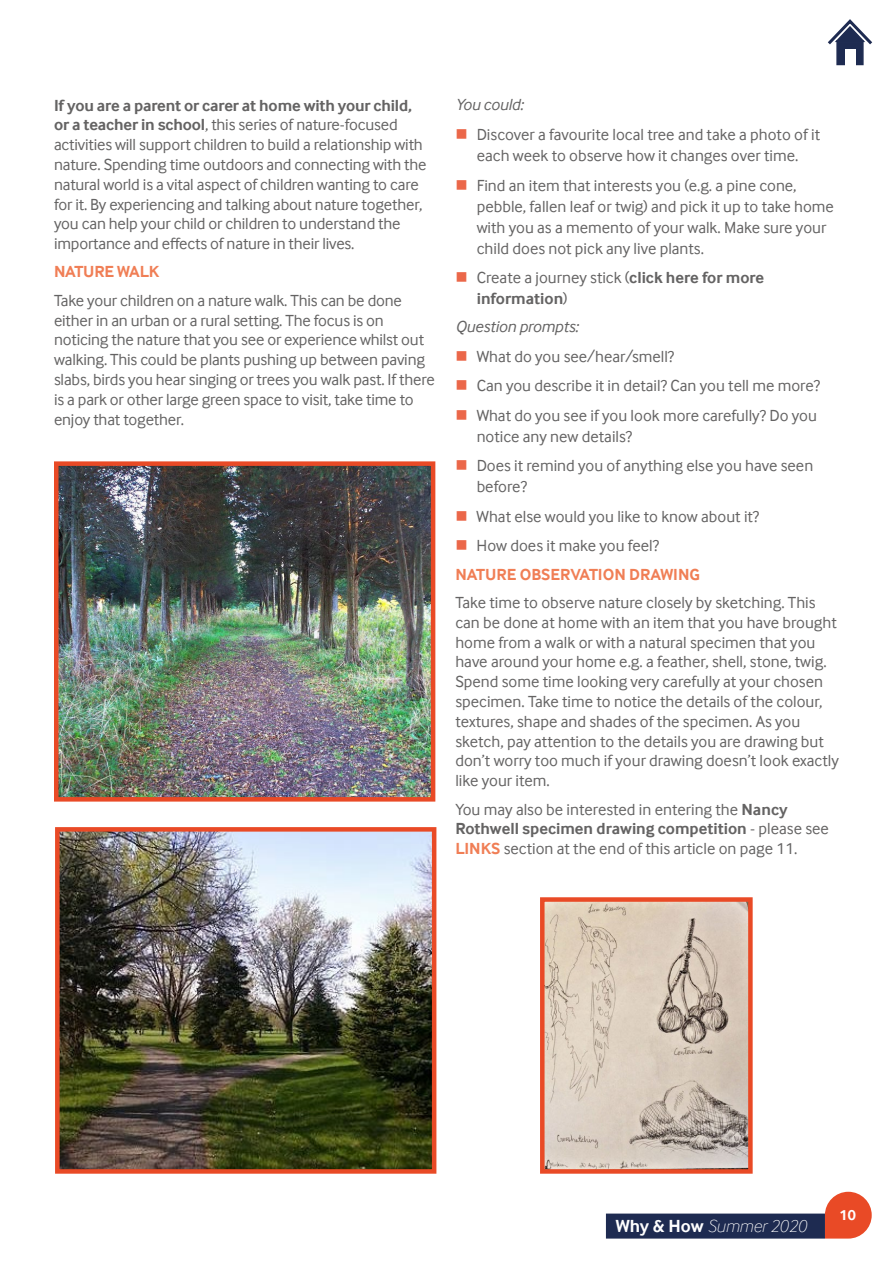
<style>
.page{position:relative;width:893px;height:1263px;background:#fff}
.page>*{position:absolute;margin:0;border:0;box-sizing:border-box;transform-origin:0 0}
.t1{font:italic 100 18px "Inter Face";color:#fff}
.t2{font:16.5px/19.8px "Inter Face";color:#646363}
.t3{font:700 16.5px/21px "Inter Face";color:#646363}
.t4{font:700 16.5px "Inter Face";color:#f07e55}
.t5{font:italic 16.5px "Inter Face";letter-spacing:-.01em;color:#646363}
.t6{font:700 15px "Inter Face";color:#fff}
.s1{font-weight:700}
.s2{font-weight:400}
.s3{font-weight:700;color:#f07e55}
.s4{font-weight:700;font-style:normal}
</style>
<div class="page">
<svg style="left:825px;top:1192px;width:47px;height:46px;background:#ec6648"></svg>
<div style="left:607px;top:1214px;width:217px;height:24px;background:#1e2b51"></div>
<div style="left:606px;top:1213px;width:219px;height:25px;border:2px solid #1e2b51"></div>
<svg style="left:828px;top:19px;width:45px;height:26px"></svg>
<div style="left:836px;top:41px;width:28px;height:24px;background:#1e2b51;border:2px solid #1e2b51"></div>
<div style="left:845px;top:49px;width:10px;height:21px;background:#fff"></div>
<img style="left:59px;top:466px;width:371px;height:330px">
<div style="left:54px;top:461px;width:381px;height:340px;border:4px solid #e94a26"></div>
<img style="left:60px;top:832px;width:371px;height:337px">
<div style="left:55px;top:827px;width:381px;height:347px;border:4px solid #e94a26"></div>
<img style="left:545px;top:902px;width:203px;height:267px">
<div style="left:540px;top:897px;width:213px;height:277px;border:4px solid #e94a26"></div>
<p class="t2" style="left:54px;top:95px;width:374px"><span class="s1">If you are a parent or carer at home with your child, or a teacher in school</span>, this series of nature-focused activities will support children to build a relationship with nature. Spending time outdoors and connecting with the natural world is a vital aspect of children wanting to care for it. By experiencing and talking about nature together, you can help your child or children to understand the importance and effects of nature in their lives.</p>
<p class="t4" style="left:54px;top:262px;width:107px">NATURE WALK</p>
<p class="t2" style="left:54px;top:290px;width:382px">Take your children on a nature walk. This can be done either in an urban or a rural setting. The focus is on noticing the nature that you see or experience whilst out walking. This could be plants pushing up between paving slabs, birds you hear singing or trees you walk past. If there is a park or other large green space to visit, take time to enjoy that together.</p>
<p class="t5" style="left:455px;top:96px;width:69px">You could:</p>
<p class="t2" style="left:477px;top:124px;width:345px;line-height:21px">Discover a favourite local tree and take a photo of it each week to observe how it changes over time.</p>
<p class="t2" style="left:477px;top:174px;width:359px;line-height:21px">Find an item that interests you (e.g. a pine cone, pebble, fallen leaf or twig) and pick it up to take home with you as a memento of your walk. Make sure your child does not pick any live plants.</p>
<p class="t3" style="left:477px;top:267px;width:289px"><span class="s2">Create a journey stick (</span>click here for more information<span class="s2">)</span></p>
<p class="t5" style="left:455px;top:317px;width:124px">Question prompts:</p>
<p class="t2" style="left:477px;top:341px;width:345px;line-height:29.5px">What do you see/hear/smell?<br>Can you describe it in detail? Can you tell me more?<br>What do you see if you look more carefully? Do you</p>
<p class="t2" style="left:477px;top:421px;width:338px;line-height:29.5px">notice any new details?<br>Does it remind you of anything else you have seen</p>
<p class="t2" style="left:477px;top:472px;width:284px;line-height:29.5px">before?<br>What else would you like to know about it?<br>How does it make you feel?</p>
<p class="t4" style="left:455px;top:565px;width:246px">NATURE OBSERVATION DRAWING</p>
<p class="t2" style="left:455px;top:592px;width:385px">Take time to observe nature closely by sketching. This can be done at home with an item that you have brought home from a walk or with a natural specimen that you have around your home e.g. a feather, shell, stone, twig.<br>Spend some time looking very carefully at your chosen specimen. Take time to notice the details of the colour, textures, shape and shades of the specimen. As you sketch, pay attention to the details you are drawing but don’t worry too much if your drawing doesn’t look exactly like your item.</p>
<p class="t2" style="left:455px;top:799px;width:375px">You may also be interested in entering the <span class="s1">Nancy<br>Rothwell specimen drawing competition</span> - please see<br><span class="s3">LINKS</span> section at the end of this article on page 11.</p>
<p class="t1" style="left:616px;top:1216px;width:192px"><span class="s4">Why &amp; How</span> Summer 2020</p>
<p class="t6" style="left:839px;top:1206px;width:18px">10</p>
</div>
